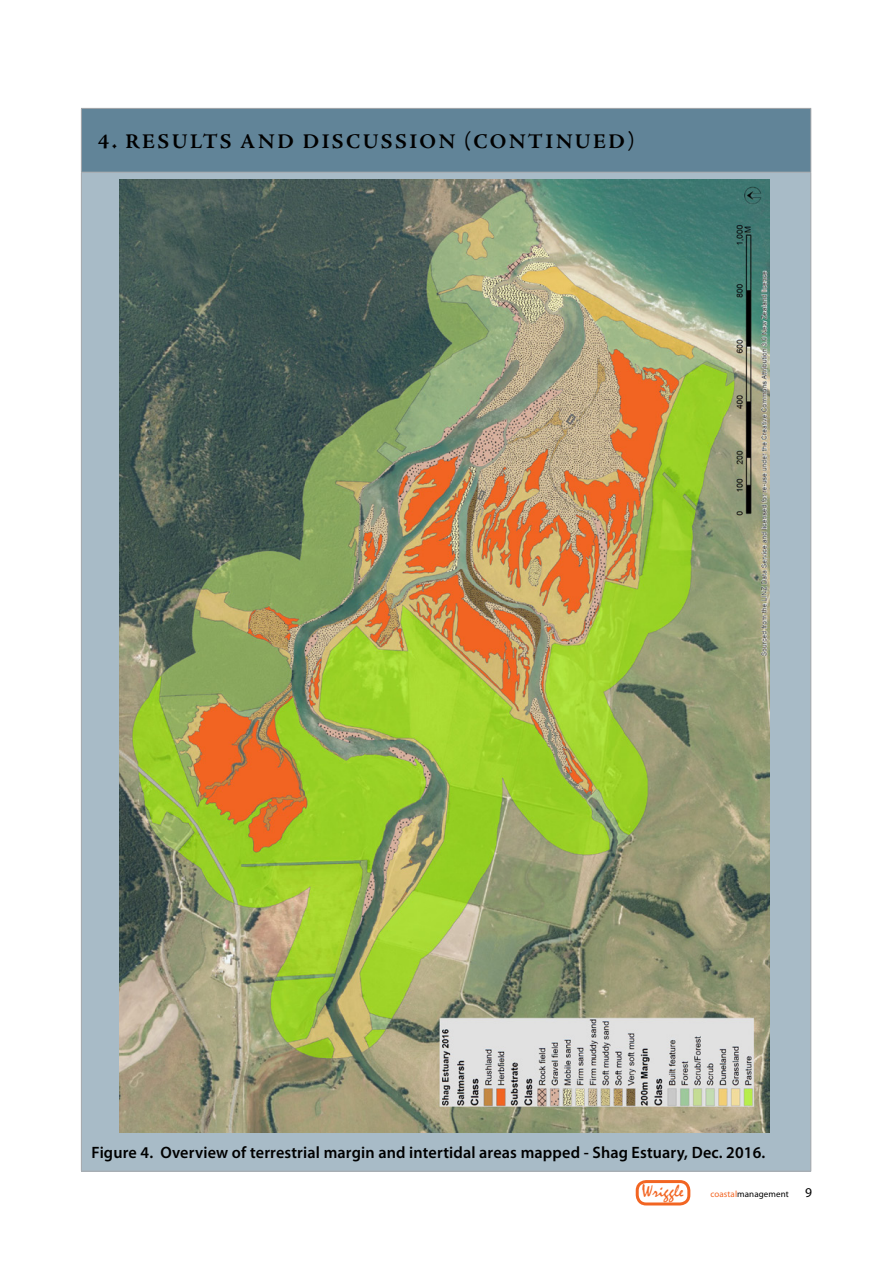
<style>
.page{position:relative;width:893px;height:1263px;background:#fff}
.page>*{position:absolute;margin:0;border:0;box-sizing:border-box;transform-origin:0 0}
.t1{font:700 21px "Adobe Jenson Pro";letter-spacing:.12em;color:#000}
.t2{font:18px "Mistral";letter-spacing:.01em;color:#f26522}
.t3{font:600 16.5px "Myriad Pro";letter-spacing:.01em;color:#000}
.t4{font:9px "Myriad Pro";letter-spacing:.01em;color:#000}
.s1{color:#f26522}
.s2{font-size:13.5px}
</style>
<div class="page">
<div style="left:636px;top:1180px;width:54px;height:25px;border:3px solid #f26522;border-radius:9px"></div>
<div style="left:81px;top:108px;width:730px;height:64px;background:#618498"></div>
<div style="left:81px;top:172px;width:730px;height:999px;background:#a8bbc7"></div>
<hr style="left:81px;top:108px;width:730px;height:1px;background:#a7a9ac">
<hr style="left:81px;top:109px;width:1px;height:63px;background:#a7a9ac">
<hr style="left:810px;top:109px;width:1px;height:63px;background:#a7a9ac">
<hr style="left:81px;top:172px;width:730px;height:1px;background:#a7a9ac">
<hr style="left:81px;top:173px;width:1px;height:998px;background:#a7a9ac">
<hr style="left:810px;top:173px;width:1px;height:998px;background:#a7a9ac">
<hr style="left:81px;top:1171px;width:730px;height:1px;background:#a7a9ac">
<img style="left:120px;top:180px;width:649px;height:952px">
<p class="t1" style="left:98px;top:129px;width:538px">4. RESULTS AND DISCUSSION (CONTINUED)</p>
<p class="t3" style="left:92px;top:1142px;width:675px">Figure 4. Overview of terrestrial margin and intertidal areas mapped - Shag Estuary, Dec. 2016.</p>
<p class="t2" style="left:642px;top:1182px;width:43px">Wriggle</p>
<p class="t4" style="left:710px;top:1188px;width:103px"><span class="s1">coastal</span>management <span class="s2">9</span></p>
</div>
